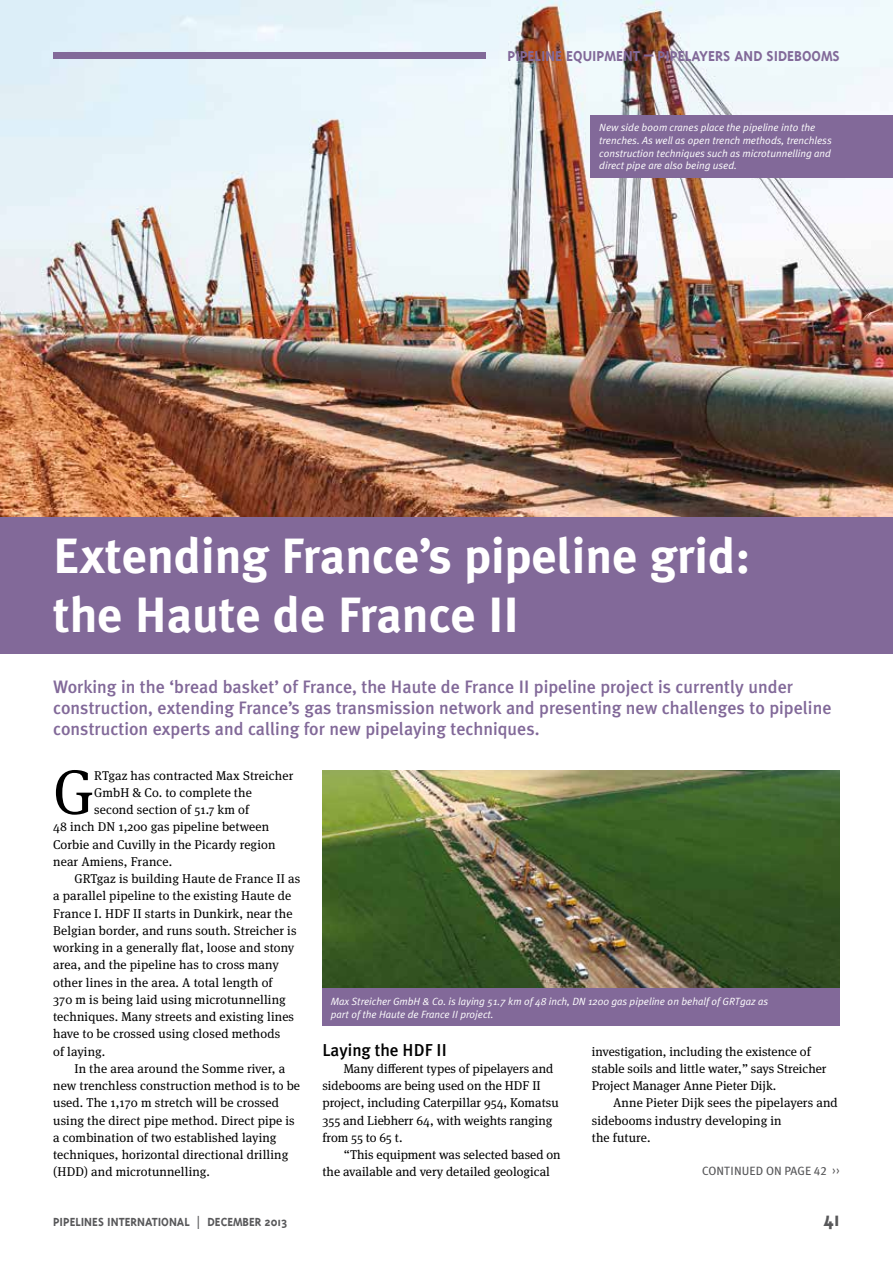
<style>
.page{position:relative;width:893px;height:1263px;background:#fff}
.page>*{position:absolute;margin:0;border:0;box-sizing:border-box;transform-origin:0 0}
.t1{font:62.85px "Meta Serif OT";color:#000}
.t2{font:700 49.5px/59.4px "Meta Plus";color:#fff}
.t3{font:700 22.5px "Triplex";color:#58585a}
.t4{font:500 18px/21px "Meta Plus";color:#826999}
.t5{font:500 17.25px "Meta Plus";color:#000}
.t6{font:700 16.5px "Triplex";color:#826999}
.t7{font:700 13.5px "Triplex";color:#58585a}
.t8{font:12.75px/17.2px "Meta Serif OT";letter-spacing:.01em;color:#000}
.t9{font:12px "Meta Plus";color:#58585a}
.t10{font:italic 10.5px/12.6px "Meta Plus Normal";color:#fff}
.s1{font-family:"Meta Plus Book Caps"}
</style>
<div class="page">
<img style="left:0;top:0;width:893px;height:534px">
<div style="left:53px;top:52px;width:433px;height:6px;background:#826999"></div>
<div style="left:591px;top:115px;width:302px;height:63px;background:#826999"></div>
<div style="left:1px;top:517px;width:892px;height:136px;background:#826999"></div>
<img style="left:322px;top:770px;width:518px;height:218px">
<div style="left:322px;top:988px;width:518px;height:38px;background:#826999"></div>
<p class="t6" style="left:507px;top:47px;width:334px">PIPELINE EQUIPMENT – PIPELAYERS AND SIDEBOOMS</p>
<p class="t10" style="left:599px;top:121px;width:234px">New side boom cranes place the pipeline into the trenches. As well as open trench methods, trenchless construction techniques such as microtunnelling and direct pipe are also being used.</p>
<h2 class="t2" style="left:53px;top:526px;width:699px">Extending France’s pipeline grid: the Haute de France II</h2>
<p class="t4" style="left:53px;top:676px;width:780px">Working in the ‘bread basket’ of France, the Haute de France II pipeline project is currently under construction, extending France’s gas transmission network and presenting new challenges to pipeline construction experts and calling for new pipelaying techniques.</p>
<h1 class="t1" style="left:53px;top:756px;width:42px">G</h1>
<p class="t8" style="left:94px;top:767px;width:201px">RTgaz has contracted Max Streicher</p>
<p class="t8" style="left:94px;top:784px;width:159px">GmbH &amp; Co. to complete the</p>
<p class="t8" style="left:94px;top:801px;width:156px">second section of 51.7 km of</p>
<p class="t8" style="left:53px;top:818px;width:218px">48 inch DN 1,200 gas pipeline between</p>
<p class="t8" style="left:53px;top:836px;width:224px">Corbie and Cuvilly in the Picardy region</p>
<p class="t8" style="left:53px;top:853px;width:121px">near Amiens, France.</p>
<p class="t8" style="left:74px;top:870px;width:227px">GRTgaz is building Haute de France II as</p>
<p class="t8" style="left:53px;top:887px;width:240px">a parallel pipeline to the existing Haute de</p>
<p class="t8" style="left:53px;top:905px;width:241px">France I. HDF II starts in Dunkirk, near the</p>
<p class="t8" style="left:53px;top:922px;width:245px">Belgian border, and runs south. Streicher is</p>
<p class="t8" style="left:53px;top:939px;width:243px">working in a generally flat, loose and stony</p>
<p class="t8" style="left:53px;top:956px;width:227px">area, and the pipeline has to cross many</p>
<p class="t8" style="left:53px;top:974px;width:221px">other lines in the area. A total length of</p>
<p class="t8" style="left:53px;top:991px;width:234px">370 m is being laid using microtunnelling</p>
<p class="t8" style="left:53px;top:1008px;width:242px">techniques. Many streets and existing lines</p>
<p class="t8" style="left:53px;top:1025px;width:229px">have to be crossed using closed methods</p>
<p class="t8" style="left:53px;top:1043px;width:54px">of laying.</p>
<p class="t8" style="left:74px;top:1060px;width:212px">In the area around the Somme river, a</p>
<p class="t8" style="left:53px;top:1077px;width:248px">new trenchless construction method is to be</p>
<p class="t8" style="left:53px;top:1094px;width:227px">used. The 1,170 m stretch will be crossed</p>
<p class="t8" style="left:53px;top:1112px;width:243px">using the direct pipe method. Direct pipe is</p>
<p class="t8" style="left:53px;top:1129px;width:225px">a combination of two established laying</p>
<p class="t8" style="left:53px;top:1146px;width:237px">techniques, horizontal directional drilling</p>
<p class="t8" style="left:53px;top:1163px;width:158px">(HDD) and microtunnelling.</p>
<p class="t10" style="left:331px;top:995px;width:439px">Max Streicher GmbH &amp; Co. is laying 51.7 km of 48 inch, DN 1200 gas pipeline on behalf of GRTgaz as part of the Haute de France II project.</p>
<h3 class="t5" style="left:322px;top:1039px;width:126px">Laying the HDF II</h3>
<p class="t8" style="left:322px;top:1060px;width:238px;text-indent:21px">Many different types of pipelayers and sidebooms are being used on the HDF II project, including Caterpillar 954, Komatsu 355 and Liebherr 64, with weights ranging from 55 to 65 t.</p>
<p class="t8" style="left:322px;top:1146px;width:240px;text-indent:21px">“This equipment was selected based on the available and very detailed geological</p>
<p class="t8" style="left:592px;top:1043px;width:236px">investigation, including the existence of stable soils and little water,” says Streicher<br>Project Manager Anne Pieter Dijk.</p>
<p class="t8" style="left:592px;top:1094px;width:248px;text-indent:21px">Anne Pieter Dijk sees the pipelayers and sidebooms industry developing in<br>the future.</p>
<p class="t9" style="left:702px;top:1164px;width:139px">CONTINUED ON PAGE <span class="s1">42</span> ››</p>
<p class="t7" style="left:53px;top:1214px;width:236px">PIPELINES INTERNATIONAL | DECEMBER 2013</p>
<h3 class="t3" style="left:823px;top:1206px;width:19px">41</h3>
</div>
